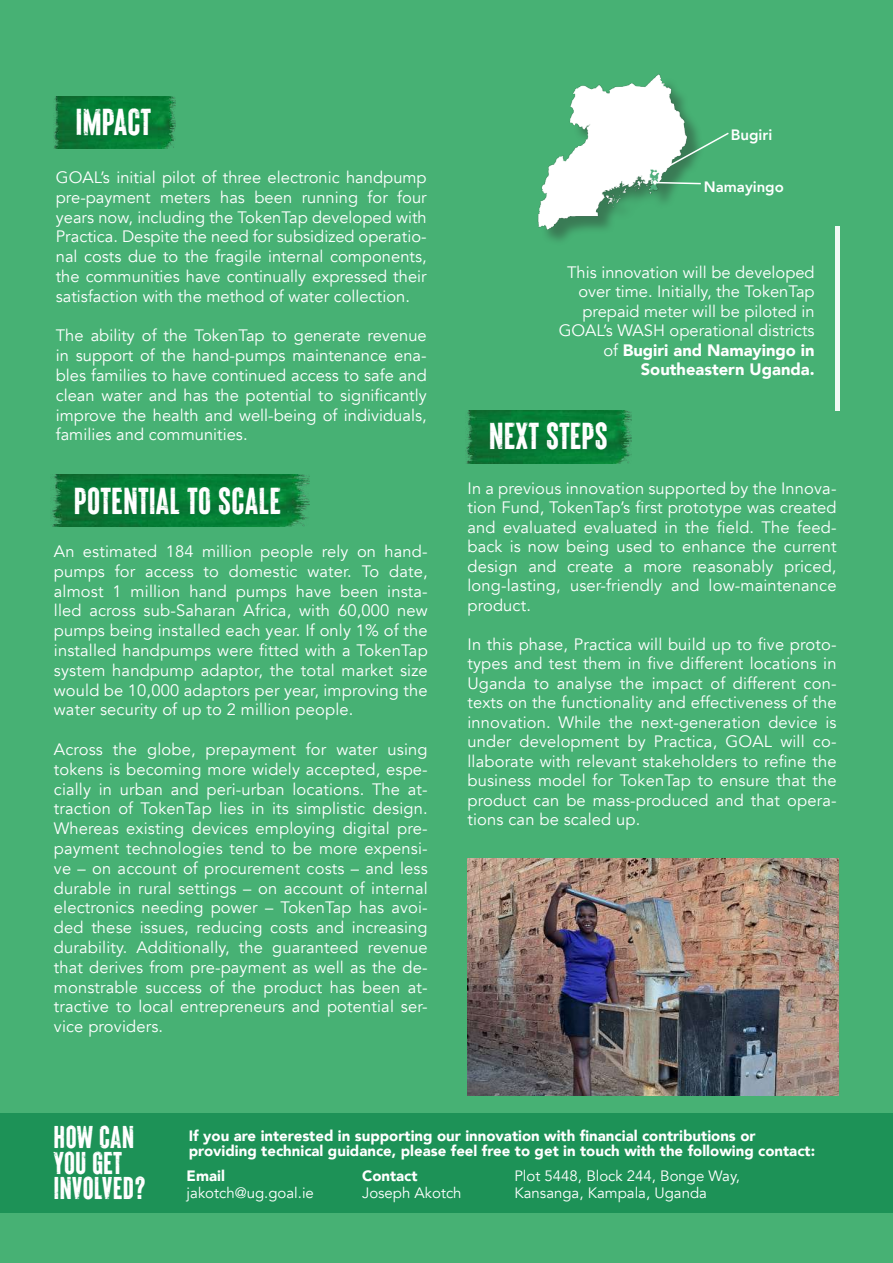
<style>
.page{position:relative;width:893px;height:1263px;background:#47b174}
.page>*{position:absolute;margin:0;border:0;box-sizing:border-box;transform-origin:0 0}
.t1{font:37.5px "Brixton Wood Vector";color:#fff}
.t2{font:31.5px/25.5px "Brixton Wood Vector";color:#fff}
.t3{font:16.5px/19.8px "Avenir";color:#fff;text-align:justify}
.t4{font:900 15px/15px "Avenir";color:#fff}
.t5{font:15px/16.5px "Avenir";color:#fff}
.t6{font:800 15px "Avenir";color:#fff}
.s1{font-weight:900}
</style>
<div class="page">
<img style="left:52px;top:474px;width:258px;height:53px">
<img style="left:54px;top:97px;width:121px;height:52px">
<img style="left:537px;top:74px;width:158px;height:167px">
<svg style="left:652px;top:131px;width:77px;height:54px"></svg>
<hr style="left:836px;top:226px;width:4px;height:185px;background:#f2f9f5">
<img style="left:465px;top:411px;width:167px;height:52px">
<div style="left:0;top:1113px;width:893px;height:99px;background:#1d9257"></div>
<img style="left:467px;top:859px;width:372px;height:236px">
<h1 class="t1" style="left:75px;top:101px;width:77px">IMPACT</h1>
<p class="t3" style="left:56px;top:168px;width:372px">GOAL’s initial pilot of three electronic handpump pre-payment meters has been running for four years now, including the TokenTap developed with Practica. Despite the need for subsidized operatio&shy;nal costs due to the fragile internal components, the communities have continually expressed their satisfaction with the method of water collection.</p>
<p class="t3" style="left:56px;top:326px;width:372px">The ability of the TokenTap to generate revenue in support of the hand-pumps maintenance ena&shy;bles families to have continued access to safe and clean water and has the potential to significantly improve the health and well-being of individuals, families and communities.</p>
<h1 class="t1" style="left:74px;top:480px;width:209px">POTENTIAL TO SCALE</h1>
<p class="t3" style="left:54px;top:542px;width:375px">An estimated 184 million people rely on hand&shy;pumps for access to domestic water. To date, almost 1 million hand pumps have been insta&shy;lled across sub-Saharan Africa, with 60,000 new pumps being installed each year. If only 1% of the installed handpumps were fitted with a TokenTap system handpump adaptor, the total market size would be 10,000 adaptors per year, improving the water security of up to 2 million people.</p>
<p class="t3" style="left:54px;top:740px;width:375px">Across the globe, prepayment for water using tokens is becoming more widely accepted, espe&shy;cially in urban and peri-urban locations. The at&shy;traction of TokenTap lies in its simplistic design.<br>Whereas existing devices employing digital pre&shy;payment technologies tend to be more expensi&shy;ve – on account of procurement costs – and less durable in rural settings – on account of internal electronics needing power – TokenTap has avoi&shy;ded these issues, reducing costs and increasing durability. Additionally, the guaranteed revenue that derives from pre-payment as well as the de&shy;monstrable success of the product has been at&shy;tractive to local entrepreneurs and potential ser&shy;vice providers.</p>
<p class="t6" style="left:731px;top:123px;width:43px">Bugiri</p>
<p class="t6" style="left:704px;top:175px;width:81px">Namayingo</p>
<p class="t3" style="left:559px;top:263px;width:257px;text-align:right">This innovation will be developed over time. Initially, the TokenTap prepaid meter will be piloted in<br>GOAL’s WASH operational districts of <span class="s1">Bugiri and Namayingo in<br>Southeastern Uganda.</span></p>
<h1 class="t1" style="left:489px;top:415px;width:120px">NEXT STEPS</h1>
<p class="t3" style="left:467px;top:478px;width:371px">In a previous innovation supported by the Innova&shy;tion Fund, TokenTap’s first prototype was created and evaluated evaluated in the field. The feed&shy;back is now being used to enhance the current design and create a more reasonably priced, long-lasting, user-friendly and low-maintenance product.</p>
<p class="t3" style="left:467px;top:634px;width:371px">In this phase, Practica will build up to five proto&shy;types and test them in five different locations in Uganda to analyse the impact of different con&shy;texts on the functionality and effectiveness of the innovation. While the next-generation device is under development by Practica, GOAL will co&shy;llaborate with relevant stakeholders to refine the business model for TokenTap to ensure that the product can be mass-produced and that opera&shy;tions can be scaled up.</p>
<h2 class="t2" style="left:53px;top:1126px;width:94px">HOW CAN<br>YOU GET<br>INVOLVED?</h2>
<p class="t4" style="left:189px;top:1127px;width:628px">If you are interested in supporting our innovation with financial contributions or providing technical guidance, please feel free to get in touch with the following contact:</p>
<p class="t4" style="left:187px;top:1168px;width:40px">Email</p>
<p class="t5" style="left:187px;top:1184px;width:129px">jakotch@ug.goal.ie</p>
<p class="t5" style="left:514px;top:1168px;width:227px">Plot 5448, Block 244, Bonge Way,<br>Kansanga, Kampala, Uganda</p>
<p class="t4" style="left:362px;top:1168px;width:57px">Contact</p>
<p class="t5" style="left:362px;top:1184px;width:101px">Joseph Akotch</p>
</div>
